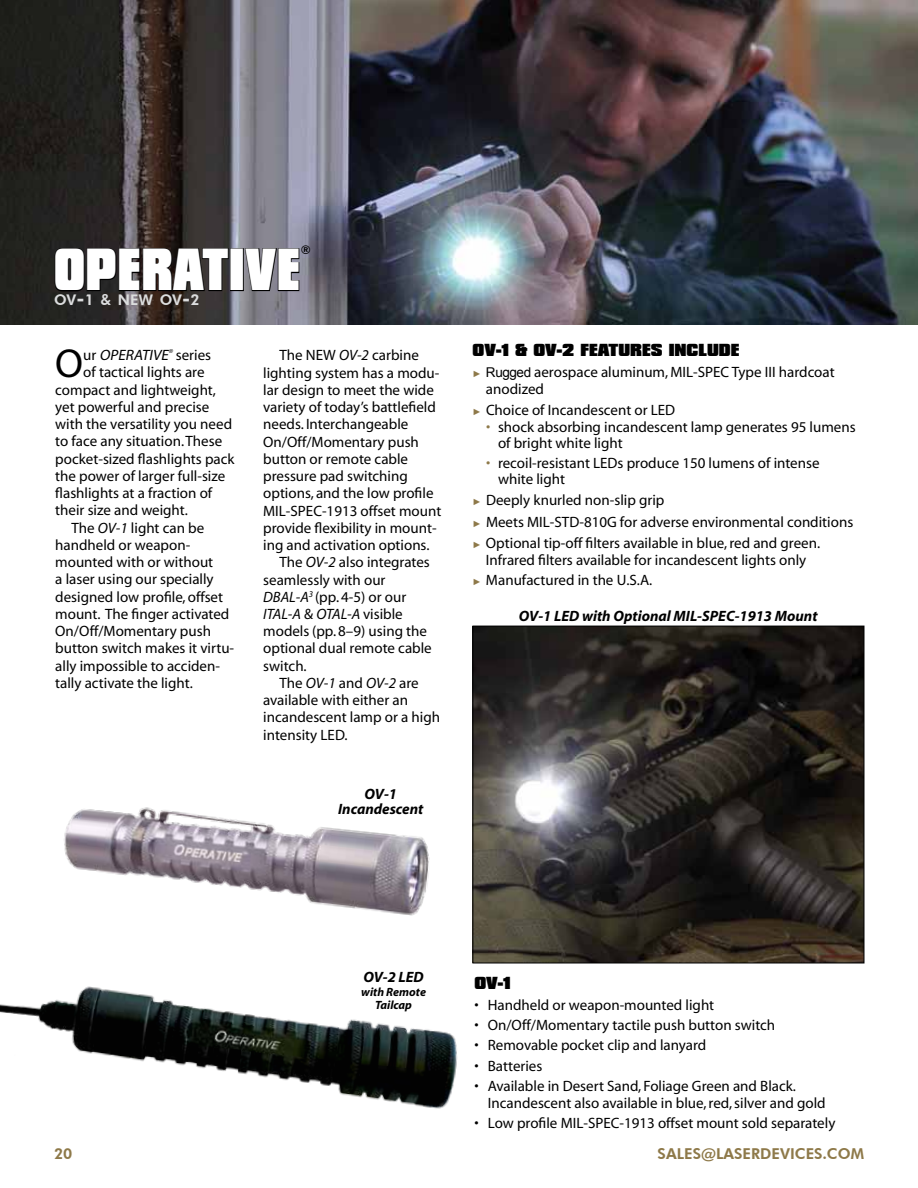
<style>
.page{position:relative;width:918px;height:1188px;background:#fff}
.page>*{position:absolute;margin:0;border:0;box-sizing:border-box;transform-origin:0 0}
.t1{font:900 51px "Compacta BT";letter-spacing:.025em;color:#fff;scale:.77 1}
.t2{font:40.65px "Myriad";color:#000}
.t3{font:15px/16.5px "Myriad";color:#000}
.t4{font:italic 700 15px/15px "Myriad";color:#000;text-align:center}
.t5{font:900 15px "Compacta BT";color:#000}
.t6{font:800 15px "Futura BT";color:#8e7949}
.t7{font:italic 15px "Myriad";letter-spacing:-.015em;color:#000}
.t8{font:italic 15px "Myriad";color:#000}
.t9{font:800 14.7px "Futura BT";letter-spacing:-.01em;color:#dcddde}
.t10{font:italic 700 12px/13.5px "Myriad";color:#000;text-align:center}
.t11{font:800 12px "Futura BT";color:#000}
.s1{font-size:21px}
.s2{font-size:15px}
.s3{font-style:normal}
.s4{font-style:italic}
.s5{font-family:"Arial";font-size:9px;color:#8e7949}
.s6{font-family:"Arial";font-size:13.5px}
.s7{color:#8e7949}
</style>
<div class="page">
<img style="left:0;top:963px;width:484px;height:146px">
<img style="left:0;top:0;width:918px;height:324px">
<svg style="left:54px;top:247px;width:175px;height:45px;background:#2a2524"></svg>
<div style="left:230px;top:248px;width:14px;height:43px;border:2px solid #000"></div>
<svg style="left:244px;top:247px;width:56px;height:46px;background:#6d6b76"></svg>
<img style="left:64px;top:807px;width:366px;height:109px">
<img style="left:474px;top:628px;width:388px;height:333px">
<div style="left:472px;top:626px;width:392px;height:337px;border:1px solid #000"></div>
<p class="t11" style="left:301px;top:243px;width:11px">®</p>
<h1 class="t1" style="left:54px;top:239px;width:321px">OPERATIVE</h1>
<p class="t9" style="left:54px;top:291px;width:147px">OV<span class="s1">-</span><span class="s2">1 &amp;</span> NEW OV<span class="s1">-</span><span class="s2">2</span></p>
<h2 class="t2" style="left:55px;top:344px;width:29px">O</h2>
<p class="t8" style="left:83px;top:348px;width:129px"><span class="s3">u r</span> OPERATIVE<sup>®</sup> <span class="s3">s e r i e s</span></p>
<p class="t3" style="left:83px;top:365px;width:123px">of tactical lights are</p>
<p class="t3" style="left:55px;top:382px;width:162px">compact and lightweight,</p>
<p class="t3" style="left:55px;top:399px;width:156px">yet powerful and precise</p>
<p class="t3" style="left:55px;top:417px;width:178px">with the versatility you need</p>
<p class="t3" style="left:55px;top:434px;width:168px">to face any situation. These</p>
<p class="t3" style="left:55px;top:451px;width:181px">pocket-sized flashlights pack</p>
<p class="t3" style="left:55px;top:468px;width:172px">the power of larger full-size</p>
<p class="t3" style="left:55px;top:486px;width:158px">flashlights at a fraction of</p>
<p class="t3" style="left:55px;top:503px;width:134px">their size and weight.</p>
<p class="t3" style="left:71px;top:520px;width:134px">The <span class="s4">OV-1</span> light can be</p>
<p class="t3" style="left:55px;top:537px;width:137px">handheld or weapon-</p>
<p class="t3" style="left:55px;top:555px;width:159px">mounted with or without</p>
<p class="t3" style="left:55px;top:572px;width:160px">a laser using our specially</p>
<p class="t3" style="left:55px;top:589px;width:169px">designed low profile, offset</p>
<p class="t3" style="left:55px;top:606px;width:176px">mount. The finger activated</p>
<p class="t3" style="left:55px;top:624px;width:157px">On/Off/Momentary push</p>
<p class="t3" style="left:55px;top:641px;width:180px">button switch makes it virtu-</p>
<p class="t3" style="left:55px;top:658px;width:166px">ally impossible to acciden-</p>
<p class="t3" style="left:55px;top:675px;width:139px">tally activate the light.</p>
<p class="t3" style="left:279px;top:348px;width:141px">The NEW <span class="s4">OV-2</span> carbine</p>
<p class="t3" style="left:263px;top:365px;width:178px">lighting system has a modu-</p>
<p class="t3" style="left:263px;top:382px;width:172px">lar design to meet the wide</p>
<p class="t3" style="left:263px;top:399px;width:174px">variety of today’s battlefield</p>
<p class="t3" style="left:263px;top:417px;width:147px">needs. Interchangeable</p>
<p class="t3" style="left:263px;top:434px;width:157px">On/Off/Momentary push</p>
<p class="t3" style="left:263px;top:451px;width:146px">button or remote cable</p>
<p class="t3" style="left:263px;top:468px;width:146px">pressure pad switching</p>
<p class="t3" style="left:263px;top:486px;width:172px">options, and the low profile</p>
<p class="t3" style="left:263px;top:503px;width:180px">MIL-SPEC-1913 offset mount</p>
<p class="t3" style="left:263px;top:520px;width:175px">provide flexibility in mount-</p>
<p class="t3" style="left:263px;top:537px;width:168px">ing and activation options.</p>
<p class="t3" style="left:279px;top:555px;width:152px">The <span class="s4">OV-2</span> also integrates</p>
<p class="t3" style="left:263px;top:572px;width:124px">seamlessly with our</p>
<p class="t3" style="left:263px;top:589px;width:145px"><span class="s4">DBAL-A</span><sup>3</sup> (pp. 4-5) or our</p>
<p class="t7" style="left:263px;top:606px;width:141px">ITAL-A <span class="s3">&amp;</span> OTAL-A <span class="s3">visible</span></p>
<p class="t3" style="left:263px;top:624px;width:165px">models (pp. 8–9) using the</p>
<p class="t3" style="left:263px;top:641px;width:170px">optional dual remote cable</p>
<p class="t3" style="left:263px;top:658px;width:45px">switch.</p>
<p class="t3" style="left:279px;top:675px;width:141px">The <span class="s4">OV-1</span> and <span class="s4">OV-2</span> are</p>
<p class="t3" style="left:263px;top:693px;width:146px">available with either an</p>
<p class="t3" style="left:263px;top:710px;width:178px">incandescent lamp or a high</p>
<p class="t3" style="left:263px;top:727px;width:86px">intensity LED.</p>
<p class="t4" style="left:338px;top:787px;width:87px">OV-1<br>Incandescent</p>
<p class="t5" style="left:472px;top:341px;width:128px">OV-1 &amp; OV-2 FEAT</p>
<p class="t5" style="left:618px;top:341px;width:121px">URES INCLUDE</p>
<p class="t3" style="left:486px;top:365px;width:350px;text-indent:-13px"><span class="s5">►</span> <span class="s6">Rugged</span> aerospace aluminum, MIL-SPEC Type III hardcoat anodized</p>
<p class="t3" style="left:472px;top:402px;width:204px"><span class="s5">►</span> Choice of Incandescent or LED</p>
<p class="t3" style="left:498px;top:419px;width:359px;text-indent:-12px"><span class="s7">•</span> shock absorbing incandescent lamp generates 95 lumens of bright white light</p>
<p class="t3" style="left:498px;top:455px;width:323px;text-indent:-12px"><span class="s7">•</span> recoil-resistant LEDs produce 150 lumens of intense white light</p>
<p class="t3" style="left:472px;top:490px;width:382px;line-height:21.3px"><span class="s5">►</span> Deeply knurled non-slip grip<br><span class="s5">►</span> Meets MIL-STD-810G for adverse environmental conditions <span class="s5">►</span> Optional tip-off filters available in blue, red and green.</p>
<p class="t3" style="left:472px;top:550px;width:335px;line-height:20.2px;text-indent:13px">Infrared filters available for incandescent lights only <span class="s5">►</span> Manufactured in the U.S.A.</p>
<p class="t4" style="left:519px;top:609px;width:300px">OV-1 LED with Optional MIL-SPEC-1913 Mount</p>
<p class="t4" style="left:363px;top:970px;width:62px">OV-2 LED</p>
<p class="t10" style="left:361px;top:985px;width:66px">with Remote<br>Tailcap</p>
<p class="t5" style="left:474px;top:974px;width:38px">OV-1</p>
<p class="t3" style="left:474px;top:997px;width:241px">• Handheld or weapon-mounted light</p>
<p class="t3" style="left:474px;top:1017px;width:302px">• On/Off/Momentary tactile push button switch</p>
<p class="t3" style="left:474px;top:1038px;width:234px">• Removable pocket clip and lanyard</p>
<p class="t3" style="left:474px;top:1058px;width:70px">• Batteries</p>
<p class="t3" style="left:488px;top:1078px;width:339px;line-height:17.2px;text-indent:-14px">• Available in Desert Sand, Foliage Green and Black.<br>Incandescent also available in blue, red, silver and gold</p>
<p class="t3" style="left:474px;top:1116px;width:363px">• Low profile MIL-SPEC-1913 offset mount sold separately</p>
<p class="t6" style="left:54px;top:1144px;width:20px">20</p>
<p class="t6" style="left:658px;top:1144px;width:208px">SALES@LASERDEVICES.COM</p>
</div>
